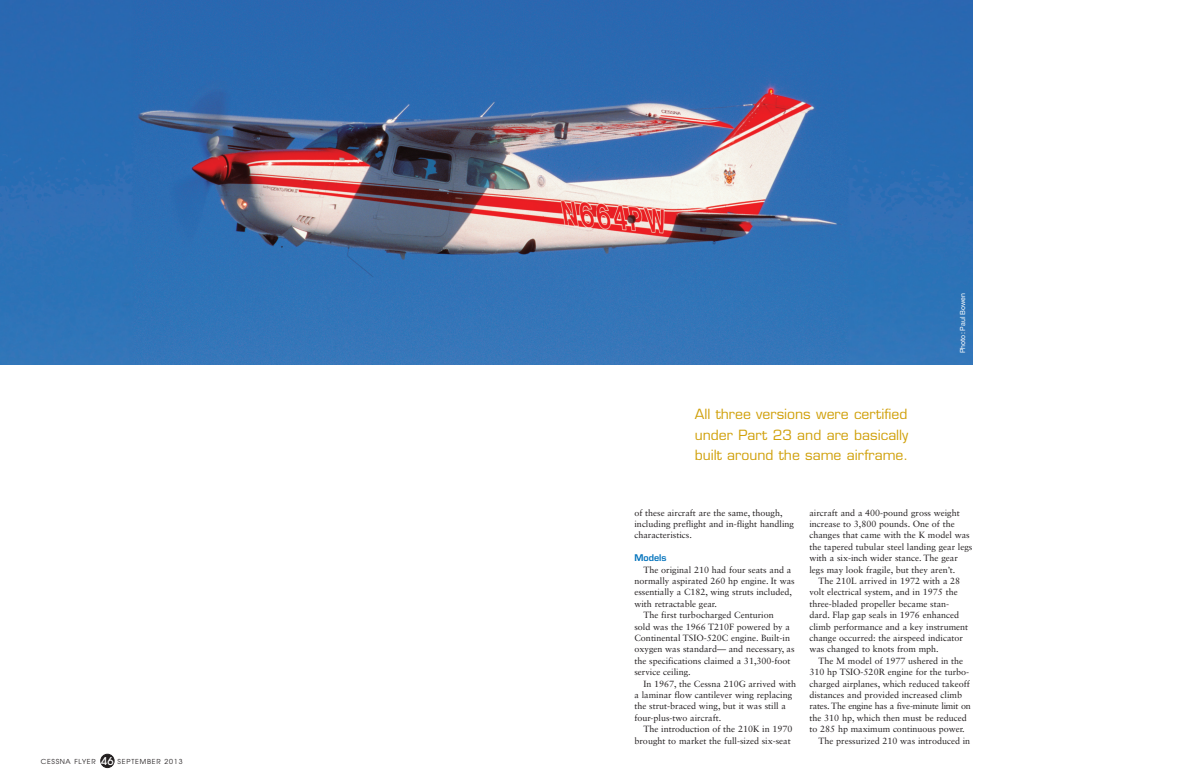
<style>
.page{position:relative;width:1188px;height:774px;background:#fff}
.page>*{position:absolute;margin:0;border:0;box-sizing:border-box;transform-origin:0 0}
.t1{font:13.7px/20.5px "Eurostile";color:#d0a00a;text-align:justify}
.t2{font:500 10.8px "Avant Garde";color:#fff}
.t3{font:9px/11.4px "Sabon LT Std";color:#231f20}
.t4{font:9px "Sabon LT Std";letter-spacing:-.02em;color:#231f20}
.t5{font:600 9px "Eurostile";color:#0072bc}
.t6{font:7px "Helvetica Neue";color:#fff}
.t7{font:6.9px "Avant Garde";letter-spacing:.12em;color:#231f20}
.t8{font:6.9px "Avant Garde";letter-spacing:.1em;color:#231f20}
</style>
<div class="page">
<div style="left:101px;top:754px;width:13px;height:14px;background:#231f20;border-radius:50%"></div>
<div style="left:100px;top:754px;width:15px;height:14px;border:1px solid #231f20;border-radius:50%"></div>
<img style="left:0;top:0;width:972px;height:364px">
<p class="t2" style="left:101px;top:754px;width:14px">46</p>
<p class="t8" style="left:41px;top:757px;width:57px">CESSNA FLYER</p>
<p class="t7" style="left:117px;top:757px;width:67px">SEPTEMBER 2013</p>
<h1 class="t1" style="left:695px;top:404px;width:215px">All three versions were certified under Part 23 and are basically built around the same airframe.</h1>
<p class="t6" style="left:958px;top:353px;width:62px;rotate:-90deg">Photo: Paul Bowen</p>
<p class="t3" style="left:634px;top:507px;width:161px">of these aircraft are the same, though, including preflight and in-flight handling characteristics.</p>
<p class="t5" style="left:634px;top:552px;width:34px">Models</p>
<p class="t3" style="left:643px;top:564px;width:149px">The original 210 had four seats and a</p>
<p class="t3" style="left:634px;top:575px;width:162px">normally aspirated 260 hp engine. It was</p>
<p class="t3" style="left:634px;top:587px;width:159px">essentially a C182, wing struts included,</p>
<p class="t3" style="left:634px;top:598px;width:84px">with retractable gear.</p>
<p class="t3" style="left:643px;top:609px;width:132px">The first turbocharged Centurion</p>
<p class="t3" style="left:634px;top:621px;width:157px">sold was the 1966 T210F powered by a</p>
<p class="t3" style="left:634px;top:632px;width:157px">Continental TSIO-520C engine. Built-in</p>
<p class="t3" style="left:634px;top:644px;width:162px">oxygen was standard— and necessary, as</p>
<p class="t3" style="left:634px;top:655px;width:158px">the specifications claimed a 31,300-foot</p>
<p class="t3" style="left:634px;top:666px;width:58px">service ceiling.</p>
<p class="t3" style="left:643px;top:678px;width:154px">In 1967, the Cessna 210G arrived with</p>
<p class="t3" style="left:634px;top:689px;width:159px">a laminar flow cantilever wing replacing</p>
<p class="t3" style="left:634px;top:701px;width:153px">the strut-braced wing, but it was still a</p>
<p class="t3" style="left:634px;top:712px;width:88px">four-plus-two aircraft.</p>
<p class="t3" style="left:643px;top:723px;width:151px">The introduction of the 210K in 1970</p>
<p class="t3" style="left:634px;top:735px;width:158px">brought to market the full-sized six-seat</p>
<p class="t3" style="left:809px;top:507px;width:164px">aircraft and a 400-pound gross weight increase to 3,800 pounds. One of the changes that came with the K model was the tapered tubular steel landing gear legs with a six-inch wider stance. The gear legs may look fragile, but they aren’t.</p>
<p class="t3" style="left:809px;top:575px;width:160px;text-indent:9px">The 210L arrived in 1972 with a 28 volt electrical system, and in 1975 the three-bladed propeller became stan&shy;dard. Flap gap seals in 1976 enhanced climb performance and a key instrument change occurred: the airspeed indicator was changed to knots from mph.</p>
<p class="t3" style="left:818px;top:655px;width:146px">The M model of 1977 ushered in the</p>
<p class="t3" style="left:809px;top:666px;width:161px">310 hp TSIO-520R engine for the turbo-</p>
<p class="t3" style="left:809px;top:678px;width:162px">charged airplanes, which reduced takeoff</p>
<p class="t3" style="left:809px;top:689px;width:154px">distances and provided increased climb</p>
<p class="t4" style="left:809px;top:701px;width:163px">rates. The engine has a five-minute limit on</p>
<p class="t3" style="left:809px;top:712px;width:159px">the 310 hp, which then must be reduced</p>
<p class="t3" style="left:809px;top:723px;width:157px">to 285 hp maximum continuous power.</p>
<p class="t3" style="left:818px;top:735px;width:153px">The pressurized 210 was introduced in</p>
</div>
